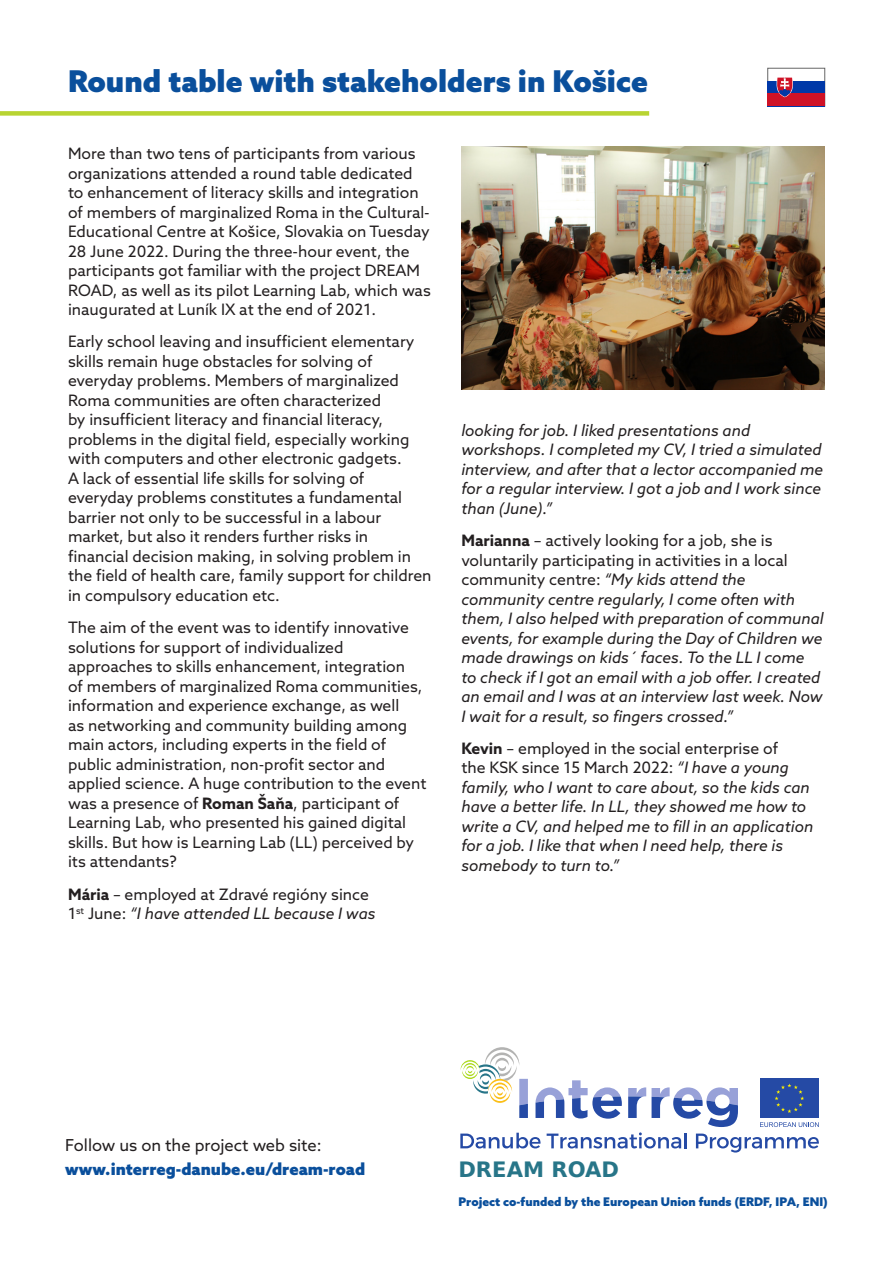
<style>
.page{position:relative;width:893px;height:1263px;background:#fff}
.page>*{position:absolute;margin:0;border:0;box-sizing:border-box;transform-origin:0 0}
.t1{font:900 30px "Azo Sans";color:#0a4f9c}
.t2{font:700 21.15px "DejaVu Sans";color:#277588}
.t3{font:900 16.5px "Azo Sans";color:#0a4f9c}
.t4{font:16.5px "Azo Sans";color:#231f20}
.t5{font:15.75px/19.5px "Azo Sans";color:#231f20}
.t6{font:italic 15.75px/19.5px "Azo Sans";color:#231f20}
.t7{font:900 12px "Azo Sans";color:#0a4f9c}
.s1{font-weight:700}
.s2{font-style:italic}
.s3{font-weight:700;font-style:normal}
.s4{font-style:normal}
</style>
<div class="page">
<svg style="left:460px;top:1047px;width:359px;height:105px"></svg>
<div style="left:0;top:111px;width:649px;height:5px;background:#b8d432"></div>
<img style="left:461px;top:147px;width:364px;height:242px">
<div style="left:767px;top:68px;width:58px;height:38px;background:#fff;border:1px solid #666"></div>
<div style="left:767px;top:81px;width:58px;height:25px;background:#0038a8"></div>
<div style="left:767px;top:94px;width:58px;height:12px;background:#cf1226"></div>
<svg style="left:776px;top:77px;width:18px;height:20px"></svg>
<p class="t1" style="left:68px;top:61px;width:582px">Round table with stakeholders in Košice</p>
<p class="t5" style="left:68px;top:144px;width:364px">More than two tens of participants from various organizations attended a round table dedicated to enhancement of literacy skills and integration of members of marginalized Roma in the Cultural-Educational Centre at Košice, Slovakia on Tuesday 28 June 2022. During the three-hour event, the participants got familiar with the project DREAM ROAD, as well as its pilot Learning Lab, which was inaugurated at Luník IX at the end of 2021.</p>
<p class="t5" style="left:68px;top:332px;width:365px">Early school leaving and insufficient elementary skills remain huge obstacles for solving of everyday problems. Members of marginalized Roma communities are often characterized<br>by insufficient literacy and financial literacy, problems in the digital field, especially working with computers and other electronic gadgets.<br>A lack of essential life skills for solving of everyday problems constitutes a fundamental barrier not only to be successful in a labour market, but also it renders further risks in financial decision making, in solving problem in the field of health care, family support for children in compulsory education etc.</p>
<p class="t5" style="left:68px;top:618px;width:360px">The aim of the event was to identify innovative solutions for support of individualized approaches to skills enhancement, integration<br>of members of marginalized Roma communities, information and experience exchange, as well<br>as networking and community building among main actors, including experts in the field of public administration, non-profit sector and applied science. A huge contribution to the event was a presence of <span class="s1">Roman Šaňa</span>, participant of Learning Lab, who presented his gained digital skills. But how is Learning Lab (LL) perceived by its attendants?</p>
<p class="t5" style="left:68px;top:884px;width:309px"><span class="s1">Mária</span> – employed at Zdravé regióny since<br>1<sup>st</sup> June: <span class="s2">“I have attended LL because I was</span></p>
<p class="t6" style="left:461px;top:420px;width:363px">looking for job. I liked presentations and workshops. I completed my CV, I tried a simulated interview, and after that a lector accompanied me for a regular interview. I got a job and I work since than (June).”</p>
<p class="t6" style="left:461px;top:531px;width:364px"><span class="s3">Marianna</span> <span class="s4">– actively looking for a job, she is voluntarily participating in activities in a local community centre:</span> “My kids attend the community centre regularly, I come often with them, I also helped with preparation of communal events, for example during the Day of Children we made drawings on kids´ faces. To the LL I come<br>to check if I got an email with a job offer. I created an email and I was at an interview last week. Now I wait for a result, so fingers crossed.”</p>
<p class="t6" style="left:461px;top:738px;width:353px"><span class="s3">Kevin</span> <span class="s4">– employed in the social enterprise of<br>the KSK since 15 March 2022:</span> “I have a young family, who I want to care about, so the kids can have a better life. In LL, they showed me how to write a CV, and helped me to fill in an application for a job. I like that when I need help, there is somebody to turn to.”</p>
<p class="t4" style="left:65px;top:1135px;width:258px">Follow us on the project web site:</p>
<p class="t3" style="left:65px;top:1158px;width:302px">www.interreg-danube.eu/dream-road</p>
<p class="t2" style="left:458px;top:1152px;width:162px">DREAM ROAD</p>
<p class="t7" style="left:458px;top:1193px;width:371px">Project co-funded by the European Union funds (ERDF, IPA, ENI)</p>
</div>
